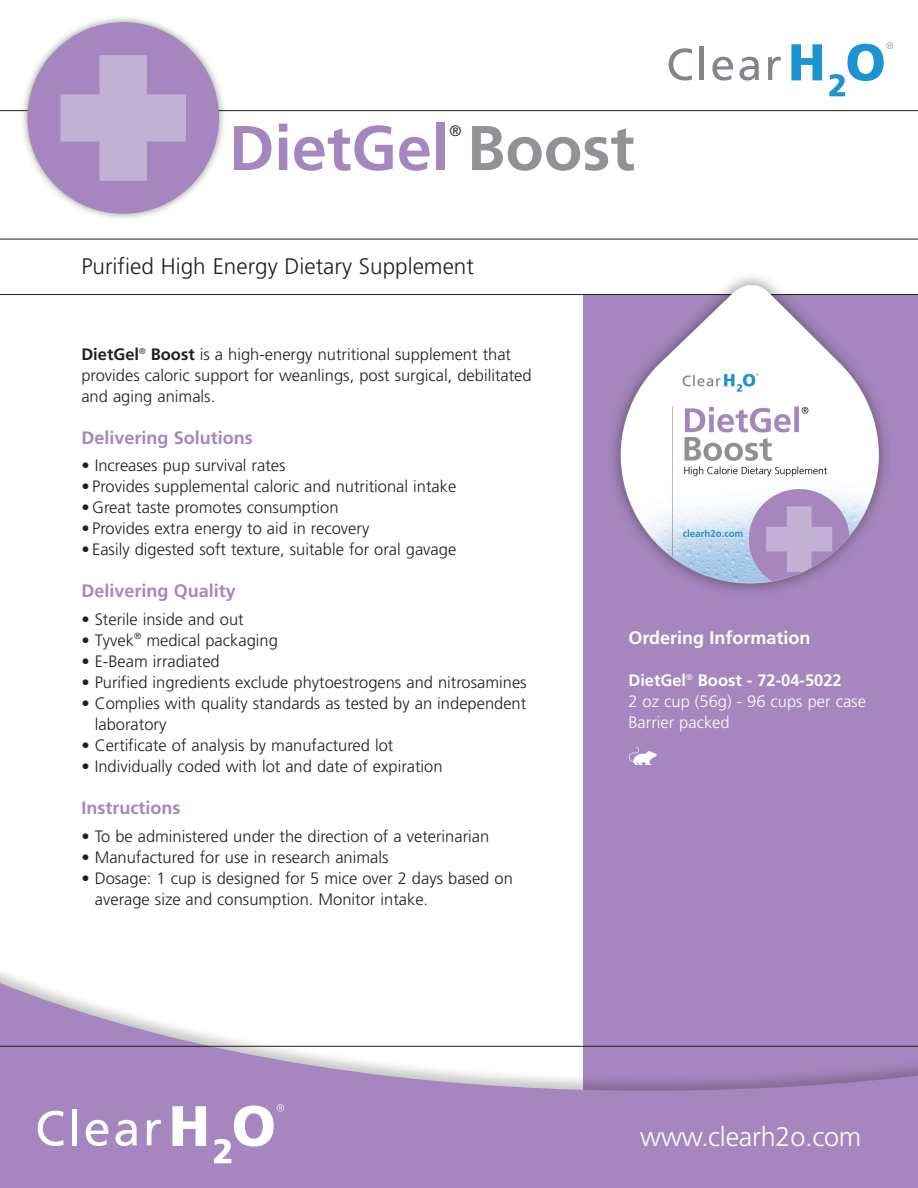
<style>
.page{position:relative;width:918px;height:1188px;background:#fff}
.page>*{position:absolute;margin:0;border:0;box-sizing:border-box;transform-origin:0 0}
.t1{font:700 63px "Frutiger LT Pro";color:#a586be}
.nutritional_tabbed{font:300 27px "Frutiger LT Pro";letter-spacing:-.01em;color:#fff}
.bulleted_list{font:300 22.5px "Frutiger LT Pro";color:#231f20}
.t2{font:700 18px "Frutiger LT Pro";color:#a586be}
.para_body_copy{font:700 18px "Frutiger LT Pro";color:#fff}
.bulleted_list-2{font:300 16.5px/21px "Frutiger LT Pro";color:#231f20}
.para_body_copy-2{font:300 16.5px/21px "Frutiger LT Pro";color:#231f20}
.t3{font:300 16.5px "Frutiger LT Pro";color:#fff}
.t4{font:700 16.5px "Frutiger LT Pro";color:#fff}
.t5{font:300 15px "Frutiger LT Pro";color:#231f20}
.bulleted_list-3{font:300 9px "Frutiger LT Pro";color:#231f20}
.s1{color:#919295}
.s2{font-weight:700}
</style>
<div class="page">
<div style="left:583px;top:295px;width:335px;height:893px;background:#a586be"></div>
<svg style="left:629px;top:747px;width:28px;height:18px"></svg>
<hr style="left:0;top:110px;width:918px;height:1px;background:#231f20">
<hr style="left:0;top:294px;width:918px;height:1px;background:#231f20">
<hr style="left:0;top:239px;width:918px;height:1px;background:#231f20">
<div style="left:0;top:962px;width:918px;height:226px;background:#231f20;opacity:.25"></div>
<svg style="left:0;top:978px;width:918px;height:210px;fill:#a586be"></svg>
<hr style="left:0;top:1046px;width:918px;height:1px;background:#231f20">
<svg style="left:172px;top:1106px;width:34px;height:40px"></svg>
<svg style="left:38px;top:1111px;width:25px;height:35px"></svg>
<div style="left:72px;top:1109px;width:5px;height:36px;background:#fff"></div>
<svg style="left:86px;top:1120px;width:23px;height:26px"></svg>
<svg style="left:115px;top:1120px;width:22px;height:26px"></svg>
<svg style="left:147px;top:1120px;width:14px;height:25px"></svg>
<svg style="left:214px;top:1104px;width:70px;height:59px"></svg>
<img style="left:613px;top:276px;width:273px;height:316px">
<svg style="left:791px;top:44px;width:31px;height:36px"></svg>
<svg style="left:669px;top:48px;width:23px;height:33px"></svg>
<hr style="left:700px;top:47px;width:4px;height:33px;background:#84858a">
<svg style="left:712px;top:57px;width:21px;height:24px"></svg>
<svg style="left:740px;top:57px;width:19px;height:24px"></svg>
<svg style="left:768px;top:57px;width:13px;height:23px"></svg>
<svg style="left:829px;top:42px;width:64px;height:54px"></svg>
<div style="left:19px;top:14px;width:208px;height:208px;background:#231f20;opacity:.5"></div>
<div style="left:27px;top:22px;width:192px;height:192px;background:#a586be;border-radius:50%"></div>
<svg style="left:60px;top:55px;width:126px;height:126px"></svg>
<p class="t1" style="left:229px;top:111px;width:408px">DietGel <span class="s1">Boost</span></p>
<p class="t5" style="left:449px;top:122px;width:13px">®</p>
<p class="bulleted_list" style="left:81px;top:253px;width:394px">Purified High Energy Dietary Supplement</p>
<p class="para_body_copy-2" style="left:81px;top:343px;width:452px"><span class="s2">DietGel</span><sup>®</sup> <span class="s2">Boost</span> is a high-energy nutritional supplement that provides caloric support for weanlings, post surgical, debilitated and aging animals.</p>
<p class="t2" style="left:81px;top:427px;width:173px">Delivering Solutions</p>
<p class="bulleted_list-2" style="left:81px;top:455px;width:206px">• Increases pup survival rates</p>
<p class="bulleted_list-2" style="left:81px;top:476px;width:376px">• Provides supplemental caloric and nutritional intake</p>
<p class="bulleted_list-2" style="left:81px;top:497px;width:259px">• Great taste promotes consumption</p>
<p class="bulleted_list-2" style="left:81px;top:518px;width:289px">• Provides extra energy to aid in recovery</p>
<p class="bulleted_list-2" style="left:81px;top:539px;width:376px">• Easily digested soft texture, suitable for oral gavage</p>
<p class="t2" style="left:81px;top:580px;width:156px">Delivering Quality</p>
<p class="bulleted_list-2" style="left:81px;top:609px;width:164px">• Sterile inside and out</p>
<p class="bulleted_list-2" style="left:81px;top:630px;width:54px">• Tyvek</p>
<p class="bulleted_list-3" style="left:134px;top:630px;width:9px">®</p>
<p class="bulleted_list-2" style="left:146px;top:630px;width:133px">medical packaging</p>
<p class="bulleted_list-2" style="left:81px;top:651px;width:140px">• E-Beam irradiated</p>
<p class="bulleted_list-2" style="left:81px;top:672px;width:447px">• Purified ingredients exclude phytoestrogens and nitrosamines</p>
<p class="bulleted_list-2" style="left:95px;top:693px;width:433px;text-indent:-14px">• Complies with quality standards as tested by an independent laboratory</p>
<p class="bulleted_list-2" style="left:81px;top:735px;width:313px">• Certificate of analysis by manufactured lot</p>
<p class="bulleted_list-2" style="left:81px;top:756px;width:363px">• Individually coded with lot and date of expiration</p>
<p class="t2" style="left:81px;top:797px;width:100px">Instructions</p>
<p class="bulleted_list-2" style="left:81px;top:826px;width:409px">• To be administered under the direction of a veterinarian</p>
<p class="bulleted_list-2" style="left:81px;top:847px;width:309px">• Manufactured for use in research animals</p>
<p class="bulleted_list-2" style="left:95px;top:868px;width:419px;text-indent:-14px">• Dosage: 1 cup is designed for 5 mice over 2 days based on average size and consumption. Monitor intake.</p>
<p class="para_body_copy" style="left:628px;top:627px;width:184px">Ordering Information</p>
<p class="t4" style="left:628px;top:670px;width:215px">DietGel<sup>®</sup> Boost - 72-04-5022</p>
<p class="t3" style="left:628px;top:692px;width:239px">2 oz cup (56g) - 96 cups per case</p>
<p class="t3" style="left:628px;top:713px;width:103px">Barrier packed</p>
<p class="nutritional_tabbed" style="left:640px;top:1121px;width:222px">www.clearh2o.com</p>
</div>
